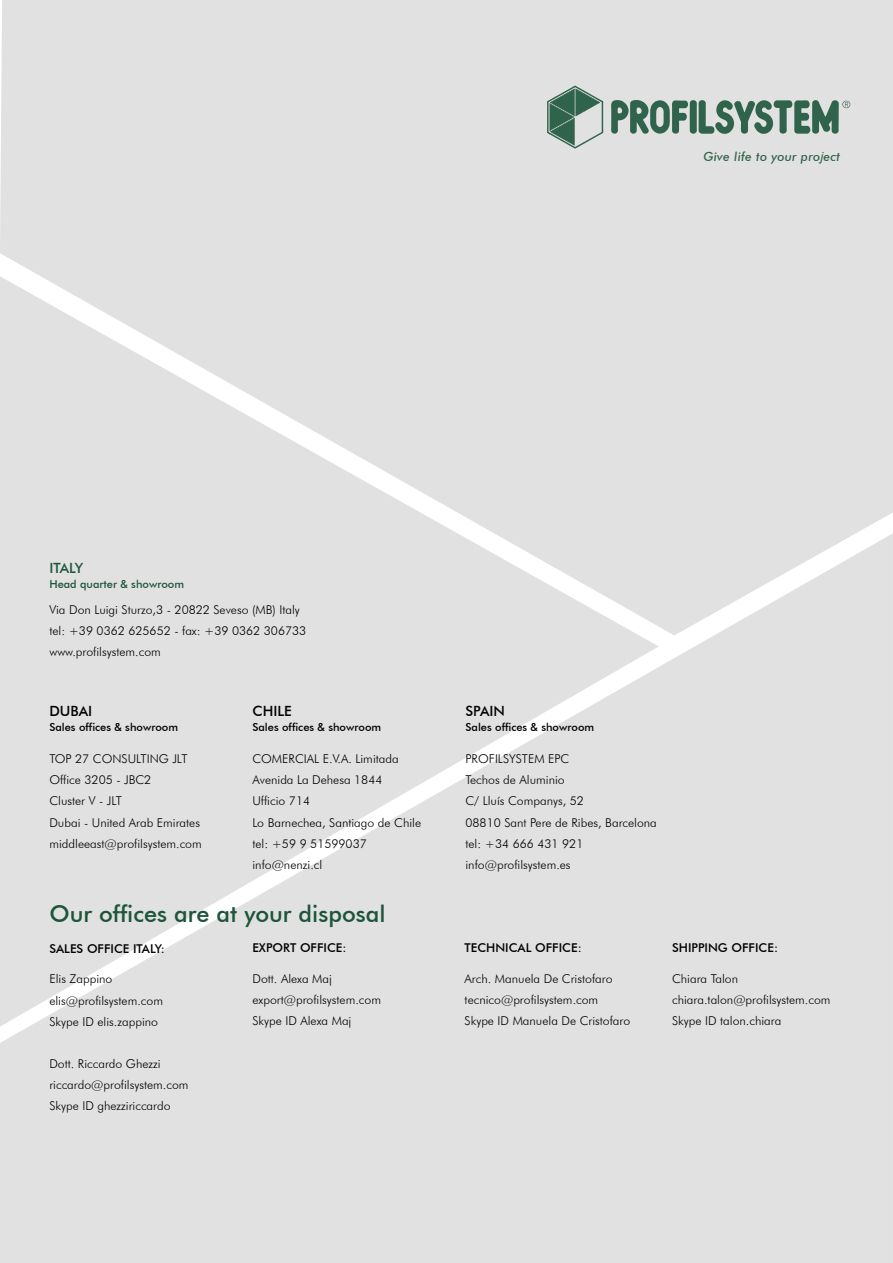
<style>
.page{position:relative;width:893px;height:1263px;background:#fff}
.page>*{position:absolute;margin:0;border:0;box-sizing:border-box;transform-origin:0 0}
.t1{font:500 23.25px "Futura BT";color:#1d553b}
.t2{font:500 14.1px "Futura BT";color:#000}
.t3{font:500 14.1px "Futura BT";letter-spacing:-.035em;color:#1d553b}
.t4{font:italic 500 12.45px "Futura BT";letter-spacing:.02em;color:#1d553b}
.t5{font:300 12.15px/21.1px "Futura BT";color:#000}
.t6{font:500 12.15px "Futura BT";color:#000}
.t7{font:500 10.95px "Futura BT";color:#000}
.t8{font:500 10.95px "Futura BT";color:#1d553b}
.s1{font-family:"Arial";font-weight:400}
</style>
<div class="page">
<div style="left:0;top:635px;width:893px;height:628px;background:#e1e1e1"></div>
<div style="left:0;top:0;width:893px;height:635px;background:#e1e1e1"></div>
<div style="left:0;top:276px;width:659px;height:751px;background:#e1e1e1"></div>
<svg style="left:611px;top:100px;width:239px;height:35px;background:#7e9b8d"></svg>
<svg style="left:547px;top:86px;width:56px;height:63px;background:#8da59a"></svg>
<p class="t4" style="left:703px;top:149px;width:138px">Give life to your pro<span class="s1">j</span>ect</p>
<p class="t3" style="left:49px;top:560px;width:35px">ITALY</p>
<p class="t8" style="left:49px;top:577px;width:136px">Head quarter &amp; showroom</p>
<p class="t5" style="left:49px;top:599px;width:258px">Via Don Luigi Sturzo,3 - 20822 Seveso (MB) Italy tel: +39 0362 625652 - fax: +39 0362 306733 www.profilsystem.com</p>
<p class="t2" style="left:49px;top:702px;width:44px">DUBAI</p>
<p class="t5" style="left:49px;top:748px;width:154px">TOP 27 CONSULTING JLT<br>Office 3205 - JBC2<br>Cluster V - JLT<br>Dubai - United Arab Emirates middleeast@profilsystem.com</p>
<p class="t7" style="left:49px;top:720px;width:130px">Sales offices &amp; showroom</p>
<p class="t2" style="left:252px;top:702px;width:41px">CHILE</p>
<p class="t5" style="left:252px;top:748px;width:170px">COMERCIAL E.V.A. Limitada<br>Avenida La Dehesa 1844<br>Ufficio 714<br>Lo Barnechea, Santiago de Chile tel: +59 9 51599037 info@nenzi.cl</p>
<p class="t7" style="left:252px;top:720px;width:130px">Sales offices &amp; showroom</p>
<h1 class="t1" style="left:49px;top:899px;width:338px">Our offices are at your disposal</h1>
<p class="t6" style="left:49px;top:941px;width:117px">SALES OFFICE ITALY:</p>
<p class="t5" style="left:49px;top:968px;width:115px">Elis Zappino elis@profilsystem.com<br>Skype ID elis.zappino</p>
<p class="t5" style="left:49px;top:1053px;width:141px">Dott. Riccardo Ghezzi riccardo@profilsystem.com<br>Skype ID ghezziriccardo</p>
<p class="t6" style="left:252px;top:940px;width:96px">EXPORT OFFICE:</p>
<p class="t5" style="left:252px;top:968px;width:130px">Dott. Alexa Maj export@profilsystem.com<br>Skype ID Alexa Maj</p>
<p class="t2" style="left:465px;top:702px;width:41px">SPAIN</p>
<p class="t7" style="left:465px;top:720px;width:130px">Sales offices &amp; showroom</p>
<p class="t5" style="left:465px;top:748px;width:193px">PROFILSYSTEM EPC<br>Techos de Aluminio<br>C/ Lluís Companys, 52<br>08810 Sant Pere de Ribes, Barcelona tel: +34 666 431 921 info@profilsystem.es</p>
<p class="t6" style="left:465px;top:940px;width:119px">TECHNICAL OFFICE:</p>
<p class="t5" style="left:465px;top:968px;width:167px">Arch. Manuela De Cristofaro tecnico@profilsystem.com<br>Skype ID Manuela De Cristofaro</p>
<p class="t6" style="left:672px;top:940px;width:108px">SHIPPING OFFICE:</p>
<p class="t5" style="left:672px;top:968px;width:160px">Chiara Talon chiara.talon@profilsystem.com<br>Skype ID talon.chiara</p>
</div>
